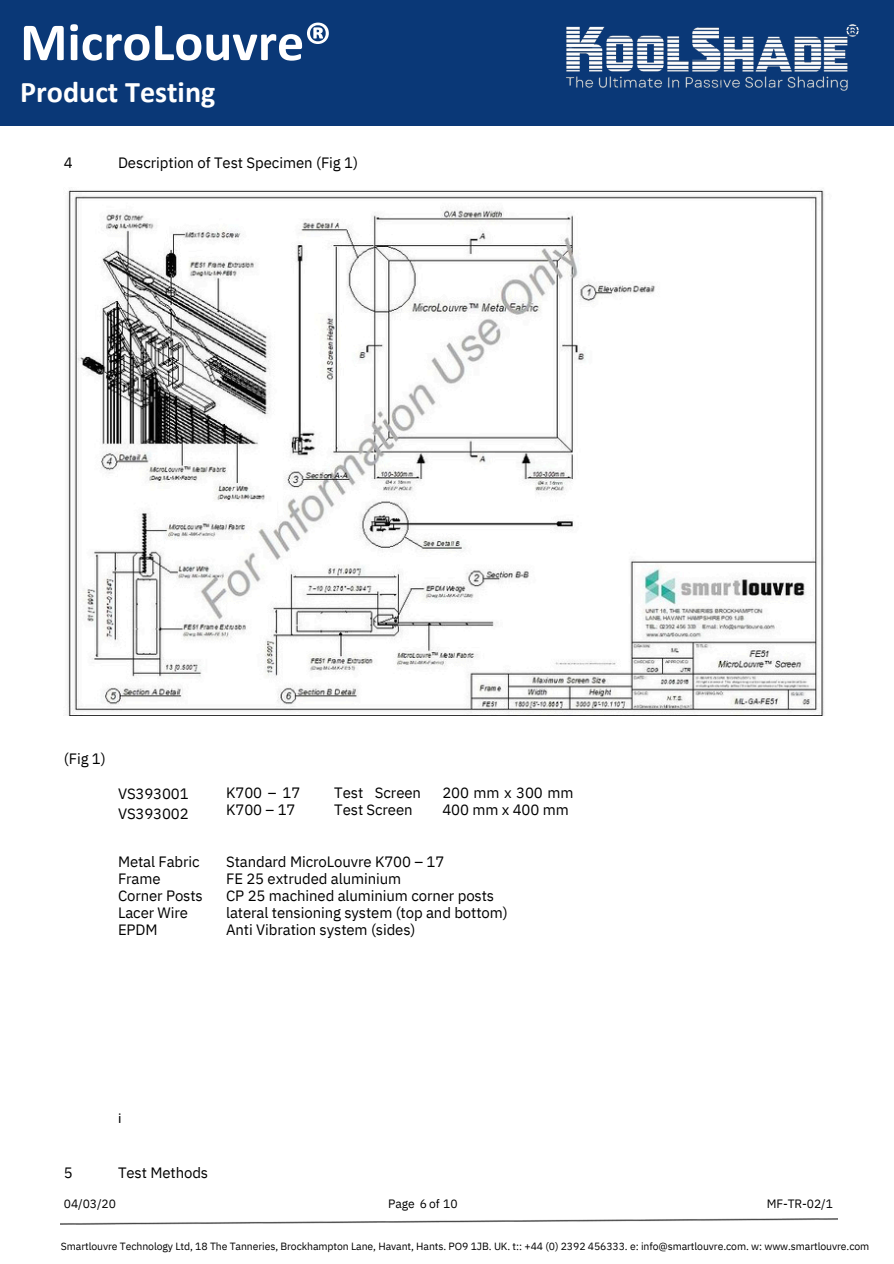
<style>
.page{position:relative;width:894px;height:1264px;background:#fff}
.page>*{position:absolute;margin:0;border:0;box-sizing:border-box;transform-origin:0 0}
.t1{font:700 54px "Calibri";color:#fff}
.t2{font:700 30px "Calibri";color:#fff}
.t3{font:15px/16.8px "IBM Plex Sans";letter-spacing:-.005em;color:#000}
.t4{font:15px "Calibri";color:#000}
.t5{font:12px "IBM Plex Sans";letter-spacing:-.01em;color:#000}
.t6{font:10.5px "IBM Plex Sans";letter-spacing:-.01em;color:#000}
</style>
<div class="page">
<img style="left:61px;top:1218px;width:776px;height:6px">
<img style="left:68px;top:189px;width:756px;height:526px">
<div style="left:0;top:0;width:893px;height:125px;background:#0a3877"></div>
<img style="left:566px;top:24px;width:293px;height:67px">
<p class="t1" style="left:20px;top:20px;width:313px">MicroLouvre®</p>
<h2 class="t2" style="left:20px;top:79px;width:197px">Product Testing</h2>
<h3 class="t3" style="left:64px;top:154px;width:10px">4</h3>
<h4 class="t3" style="left:118px;top:154px;width:241px">Description of Test Specimen (Fig 1)</h4>
<p class="t3" style="left:64px;top:749px;width:43px">(Fig 1)</p>
<p class="t3" style="left:118px;top:783px;width:72px;line-height:20.2px">VS393001<br>VS393002</p>
<h6 class="t3" style="left:118px;top:853px;width:86px">Metal Fabric<br>Frame<br>Corner Posts<br>Lacer Wire<br>EPDM</h6>
<h6 class="t3" style="left:226px;top:784px;width:76px">K700 – 17<br>K700 – 17</h6>
<p class="t3" style="left:334px;top:784px;width:88px">Test Screen<br>Test Screen</p>
<p class="t3" style="left:442px;top:784px;width:132px">200 mm x 300 mm<br>400 mm x 400 mm</p>
<h6 class="t3" style="left:226px;top:853px;width:283px">Standard MicroLouvre K700 – 17<br>FE 25 extruded aluminium<br>CP 25 machined aluminium corner posts lateral tensioning system (top and bottom)<br>Anti Vibration system (sides)</h6>
<h4 class="t4" style="left:118px;top:1112px;width:5px">i</h4>
<h4 class="t3" style="left:64px;top:1164px;width:10px">5</h4>
<h4 class="t3" style="left:118px;top:1164px;width:92px">Test Methods</h4>
<p class="t5" style="left:64px;top:1195px;width:53px">04/03/20</p>
<p class="t5" style="left:388px;top:1195px;width:71px">Page 6 of 10</p>
<p class="t5" style="left:766px;top:1195px;width:68px">MF-TR-02/1</p>
<h4 class="t6" style="left:61px;top:1239px;width:809px">Smartlouvre Technology Ltd, 18 The Tanneries, Brockhampton Lane, Havant, Hants. PO9 1JB. UK. t:: +44 (0) 2392 456333. e: info@smartlouvre.com. w: www.smartlouvre.com</h4>
</div>
